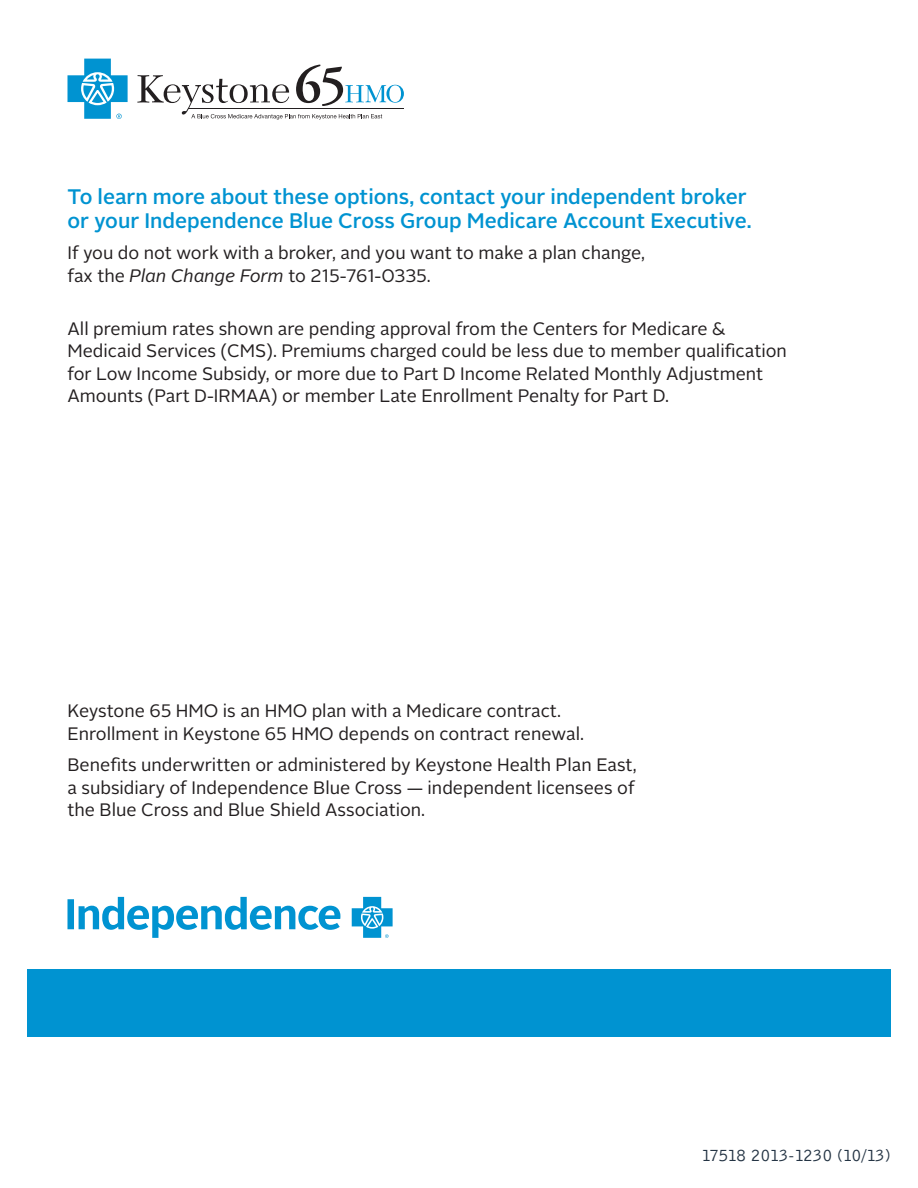
<style>
.page{position:relative;width:918px;height:1188px;background:#fff}
.page>*{position:absolute;margin:0;border:0;box-sizing:border-box;transform-origin:0 0}
.t1{font:500 21px/24px "Alright Sans";color:#0093d1}
.t2{font:18px/22.5px "Alright Sans";color:#231f20}
.t3{font:18px "Bell Gothic";letter-spacing:-.065em;color:#243444}
.s1{font-style:italic}
</style>
<div class="page">
<div style="left:27px;top:969px;width:864px;height:68px;background:#0093d1"></div>
<svg style="left:67px;top:897px;width:326px;height:41px"></svg>
<svg style="left:68px;top:59px;width:60px;height:60px"></svg>
<svg style="left:137px;top:65px;width:267px;height:55px"></svg>
<p class="t1" style="left:67px;top:185px;width:686px">To learn more about these options, contact your independent broker or your Independence Blue Cross Group Medicare Account Executive.</p>
<p class="t2" style="left:67px;top:242px;width:579px">If you do not work with a broker, and you want to make a plan change, fax the <span class="s1">Plan Change Form</span> to 215-761-0335.</p>
<p class="t2" style="left:67px;top:318px;width:721px">All premium rates shown are pending approval from the Centers for Medicare &amp; Medicaid Services (CMS). Premiums charged could be less due to member qualification for Low Income Subsidy, or more due to Part D Income Related Monthly Adjustment Amounts (Part D-IRMAA) or member Late Enrollment Penalty for Part D.</p>
<p class="t2" style="left:67px;top:700px;width:518px">Keystone 65 HMO is an HMO plan with a Medicare contract.<br>Enrollment in Keystone 65 HMO depends on contract renewal.</p>
<p class="t2" style="left:67px;top:754px;width:571px;text-align:justify">Benefits underwritten or administered by Keystone Health Plan East, a subsidiary of Independence Blue Cross — independent licensees of the Blue Cross and Blue Shield Association.</p>
<p class="t3" style="left:702px;top:1143px;width:191px">17518 2013-1230 (10/13)</p>
</div>
